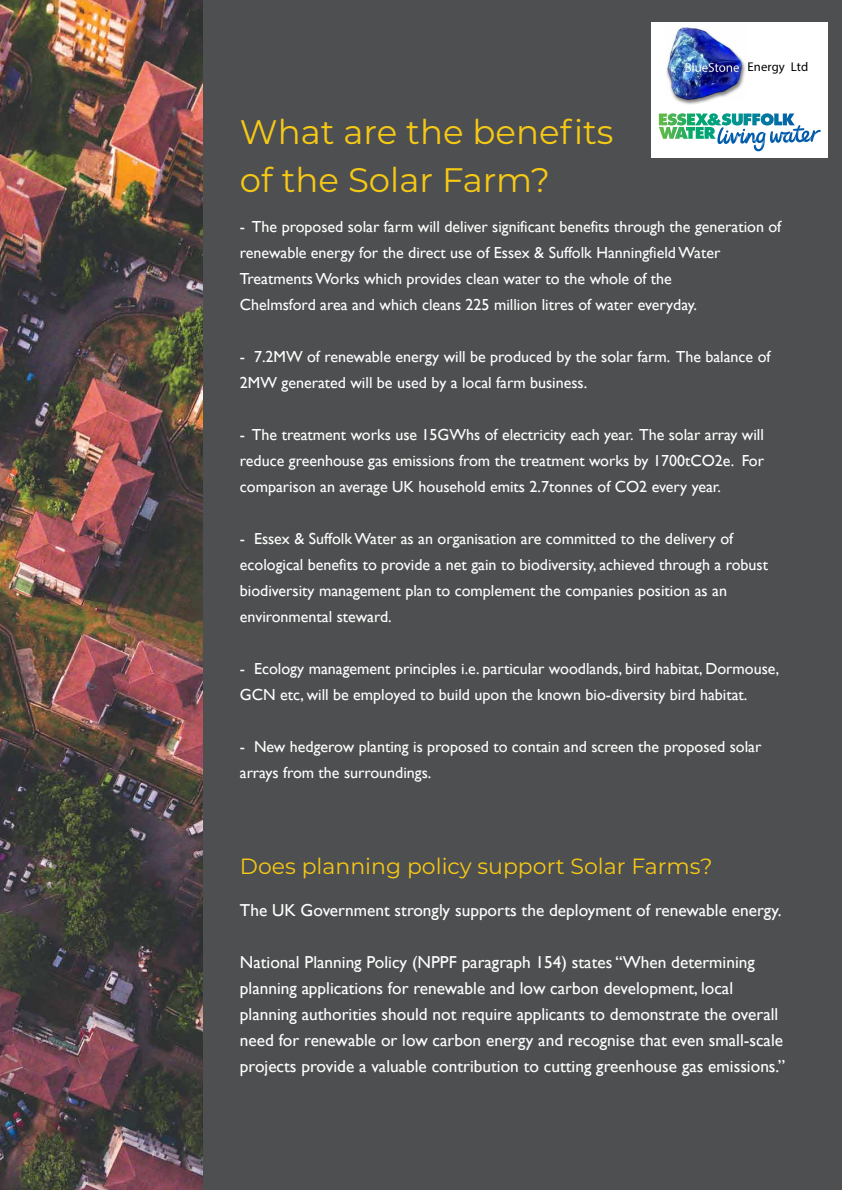
<style>
.page{position:relative;width:842px;height:1190px;background:#4e4f50}
.page>*{position:absolute;margin:0;border:0;box-sizing:border-box;transform-origin:0 0}
.t1{font:34px/47.5px "Montserrat";color:#f6c915}
.t2{font:22px "Montserrat";color:#f6c915}
.t3{font:17.3px/26px "Gill Sans";color:#fff}
.t4{font:16px/26px "Gill Sans";color:#fff}
.t5{font:12.75px "Myriad Pro";letter-spacing:.01em;color:#000}
</style>
<div class="page">
<img style="left:0;top:0;width:203px;height:1190px">
<div style="left:651px;top:22px;width:176px;height:135px;background:#fff"></div>
<img style="left:676px;top:100px;width:34px;height:5px">
<img style="left:666px;top:27px;width:80px;height:73px">
<svg style="left:659px;top:113px;width:162px;height:38px"></svg>
<p class="t5" style="left:747px;top:59px;width:62px">Energy Ltd</p>
<h1 class="t1" style="left:240px;top:107px;width:375px">What are the benefits of the Solar Farm?</h1>
<p class="t4" style="left:240px;top:214px;width:543px">- The proposed solar farm will deliver significant benefits through the generation of renewable energy for the direct use of Essex &amp; Suffolk Hanningfield Water Treatments Works which provides clean water to the whole of the<br>Chelmsford area and which cleans 225 million litres of water everyday.</p>
<p class="t4" style="left:240px;top:344px;width:532px">- 7.2MW of renewable energy will be produced by the solar farm. The balance of<br>2MW generated will be used by a local farm business.</p>
<p class="t4" style="left:240px;top:422px;width:526px;text-align:justify">- The treatment works use 15GWhs of electricity each year. The solar array will reduce greenhouse gas emissions from the treatment works by 1700tCO2e. For comparison an average UK household emits 2.7tonnes of CO2 every year.</p>
<p class="t4" style="left:240px;top:526px;width:530px">- Essex &amp; Suffolk Water as an organisation are committed to the delivery of ecological benefits to provide a net gain to biodiversity, achieved through a robust biodiversity management plan to complement the companies position as an environmental steward.</p>
<p class="t4" style="left:240px;top:656px;width:541px">- Ecology management principles i.e. particular woodlands, bird habitat, Dormouse,<br>GCN etc, will be employed to build upon the known bio-diversity bird habitat.</p>
<p class="t4" style="left:240px;top:734px;width:523px">- New hedgerow planting is proposed to contain and screen the proposed solar arrays from the surroundings.</p>
<h2 class="t2" style="left:240px;top:851px;width:474px">Does planning policy support Solar Farms?</h2>
<p class="t3" style="left:240px;top:897px;width:543px">The UK Government strongly supports the deployment of renewable energy.</p>
<p class="t3" style="left:240px;top:949px;width:547px">National Planning Policy (NPPF paragraph 154) states “When determining planning applications for renewable and low carbon development, local planning authorities should not require applicants to demonstrate the overall need for renewable or low carbon energy and recognise that even small-scale projects provide a valuable contribution to cutting greenhouse gas emissions.”</p>
</div>
